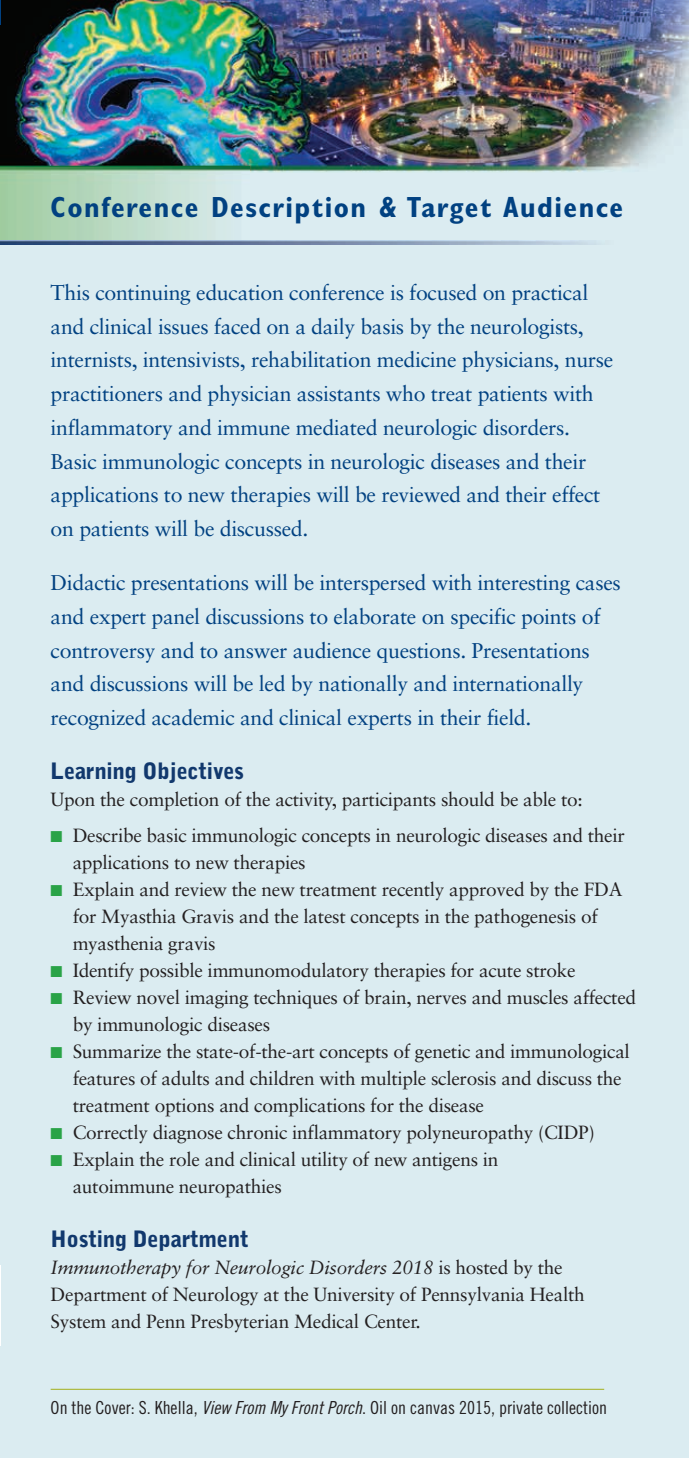
<style>
.page{position:relative;width:689px;height:1458px;background:#fff}
.page>*{position:absolute;margin:0;border:0;box-sizing:border-box;transform-origin:0 0}
.t1{font:700 condensed 29.25px "Gill Sans";letter-spacing:.05em;color:#014181}
.t2{font:900 22.5px "Bell Gothic Std";letter-spacing:-.015em;color:#11386d}
.t3{font:21.38px/33.8px "Sabon";letter-spacing:-.015em;color:#014181}
.t4{font:19.12px/27px "Sabon";letter-spacing:-.015em;color:#231f20}
.t5{font:18px "Trade Gothic Cond Eighteen";color:#231f20}
.s1{color:#29a347}
.s2{font-style:italic}
.s3{font-family:"Trade Gothic Cond Eighteen Obl"}
</style>
<div class="page">
<img style="left:1px;top:0;width:687px;height:1458px">
<img style="left:1px;top:167px;width:248px;height:74px">
<hr style="left:51px;top:1389px;width:553px;height:1px;background:#a9b632">
<img style="left:1px;top:241px;width:617px;height:4px">
<svg style="left:0;top:0;width:1px;height:25px"></svg>
<h1 class="t1" style="left:51px;top:196px;width:574px">Conference Description &amp; Target Audience</h1>
<p class="t3" style="left:51px;top:277px;width:564px">This continuing education conference is focused on practical and clinical issues faced on a daily basis by the neurologists, internists, intensivists, rehabilitation medicine physicians, nurse practitioners and physician assistants who treat patients with inflammatory and immune mediated neurologic disorders.<br>Basic immunologic concepts in neurologic diseases and their applications to new therapies will be reviewed and their effect on patients will be discussed.</p>
<p class="t3" style="left:51px;top:567px;width:571px">Didactic presentations will be interspersed with interesting cases and expert panel discussions to elaborate on specific points of controversy and to answer audience questions. Presentations and discussions will be led by nationally and internationally recognized academic and clinical experts in their field.</p>
<p class="t2" style="left:51px;top:763px;width:195px">Learning Objectives</p>
<p class="t4" style="left:51px;top:787px;width:533px">Upon the completion of the activity, participants should be able to:</p>
<p class="t4" style="left:73px;top:823px;width:553px;text-indent:-22px"><span class="s1">■</span> Describe basic immunologic concepts in neurologic diseases and their applications to new therapies</p>
<p class="t4" style="left:73px;top:877px;width:551px;text-indent:-22px"><span class="s1">■</span> Explain and review the new treatment recently approved by the FDA for Myasthia Gravis and the latest concepts in the pathogenesis of myasthenia gravis</p>
<p class="t4" style="left:51px;top:958px;width:526px"><span class="s1">■</span> Identify possible immunomodulatory therapies for acute stroke</p>
<p class="t4" style="left:73px;top:985px;width:565px;text-indent:-22px"><span class="s1">■</span> Review novel imaging techniques of brain, nerves and muscles affected by immunologic diseases</p>
<p class="t4" style="left:73px;top:1039px;width:558px;text-indent:-22px"><span class="s1">■</span> Summarize the state-of-the-art concepts of genetic and immunological features of adults and children with multiple sclerosis and discuss the treatment options and complications for the disease</p>
<p class="t4" style="left:51px;top:1120px;width:545px"><span class="s1">■</span> Correctly diagnose chronic inflammatory polyneuropathy (CIDP)</p>
<p class="t4" style="left:73px;top:1147px;width:427px;text-indent:-22px"><span class="s1">■</span> Explain the role and clinical utility of new antigens in autoimmune neuropathies</p>
<p class="t2" style="left:51px;top:1231px;width:199px">Hosting Department</p>
<p class="t4" style="left:51px;top:1255px;width:535px"><span class="s2">Immunotherapy for Neurologic Disorders 2018</span> is hosted by the<br>Department of Neurology at the University of Pennsylvania Health<br>System and Penn Presbyterian Medical Center.</p>
<p class="t5" style="left:51px;top:1401px;width:558px">On the Cover: S. Khella, <span class="s3">View From My Front Porch</span>. Oil on canvas 2015, private collection</p>
</div>
